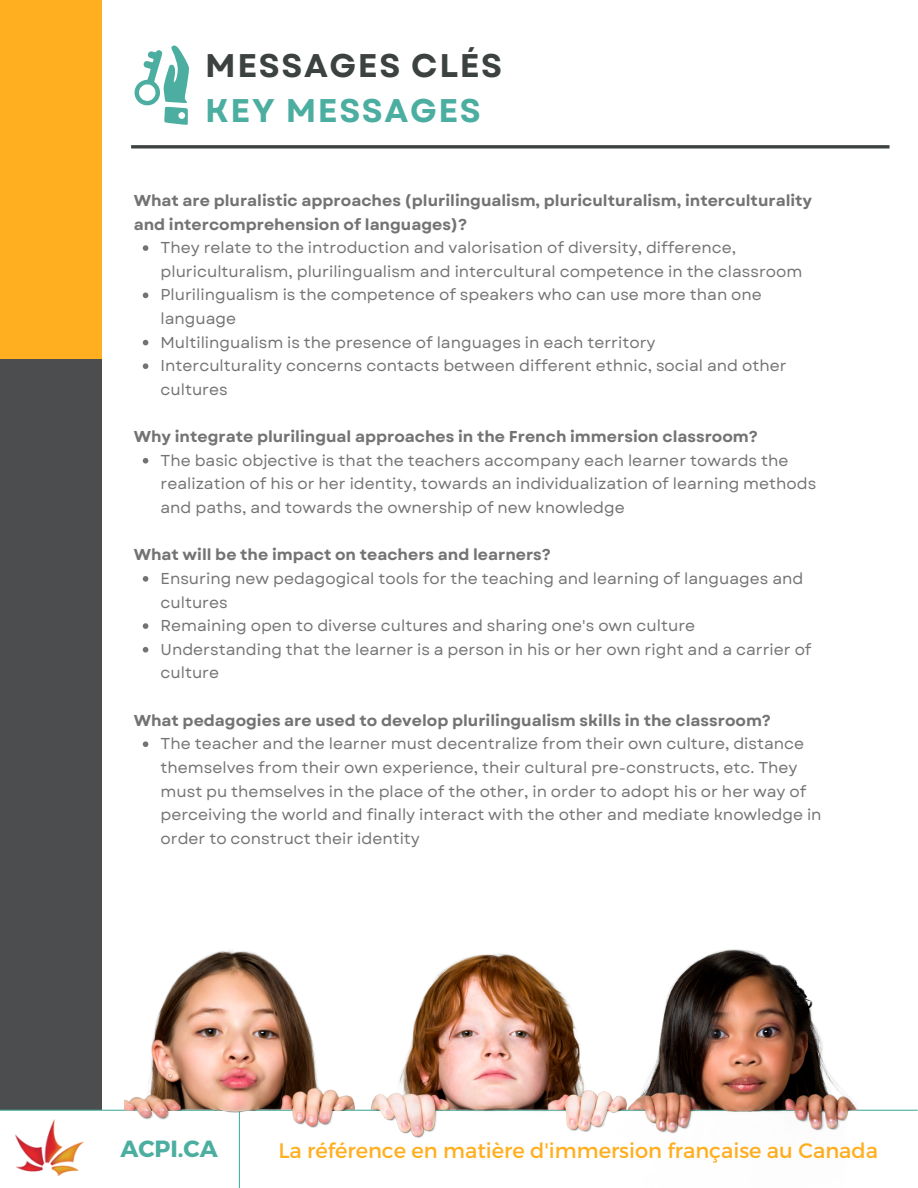
<style>
.page{position:relative;width:918px;height:1188px;background:#fff}
.page>*{position:absolute;margin:0;border:0;box-sizing:border-box;transform-origin:0 0}
.t1{font:700 32.7px "Garet";letter-spacing:.05em;color:#3c4240}
.t2{font:700 32.7px "Garet";letter-spacing:.05em;color:#4baea0}
.t3{font:700 23.4px "Montserrat";color:#4baea0}
.t4{font:21px "Montserrat";color:#ffaf20}
.t5{font:15.75px/23.7px "Garet";color:#737373}
.t6{font:700 15.75px/23.7px "Garet";color:#737373}
</style>
<div class="page">
<div style="left:0;top:355px;width:102px;height:755px;background:#4c4d4f"></div>
<div style="left:0;top:0;width:102px;height:358px;background:#ffaf20"></div>
<hr style="left:0;top:1110px;width:918px;height:1px;background:#4baea0">
<img style="left:15px;top:1119px;width:69px;height:57px">
<svg style="left:131px;top:145px;width:759px;height:4px;background:#5a5f5d"></svg>
<svg style="left:134px;top:45px;width:55px;height:80px"></svg>
<svg style="left:143px;top:245px;width:5px;height:6px"></svg>
<svg style="left:143px;top:293px;width:5px;height:5px"></svg>
<svg style="left:143px;top:340px;width:5px;height:5px"></svg>
<svg style="left:143px;top:363px;width:5px;height:6px"></svg>
<svg style="left:143px;top:458px;width:5px;height:6px"></svg>
<svg style="left:143px;top:576px;width:5px;height:6px"></svg>
<svg style="left:143px;top:623px;width:5px;height:6px"></svg>
<svg style="left:143px;top:647px;width:5px;height:6px"></svg>
<svg style="left:143px;top:741px;width:5px;height:6px"></svg>
<img style="left:124px;top:949px;width:735px;height:239px">
<p class="t1" style="left:205px;top:42px;width:299px">MESSAGES CLÉS</p>
<p class="t2" style="left:205px;top:87px;width:277px">KEY MESSAGES</p>
<p class="t6" style="left:134px;top:189px;width:680px">What are pluralistic approaches (plurilingualism, pluriculturalism, interculturality and intercomprehension of languages)?</p>
<p class="t5" style="left:161px;top:236px;width:643px">They relate to the introduction and valorisation of diversity, difference, pluriculturalism, plurilingualism and intercultural competence in the classroom</p>
<p class="t5" style="left:161px;top:283px;width:603px">Plurilingualism is the competence of speakers who can use more than one language</p>
<p class="t5" style="left:161px;top:330px;width:496px">Multilingualism is the presence of languages in each territory</p>
<p class="t5" style="left:161px;top:354px;width:628px">Interculturality concerns contacts between different ethnic, social and other cultures</p>
<p class="t6" style="left:134px;top:425px;width:626px">Why integrate plurilingual approaches in the French immersion classroom?</p>
<p class="t5" style="left:161px;top:449px;width:657px">The basic objective is that the teachers accompany each learner towards the realization of his or her identity, towards an individualization of learning methods and paths, and towards the ownership of new knowledge</p>
<p class="t6" style="left:134px;top:543px;width:419px">What will be the impact on teachers and learners?</p>
<p class="t5" style="left:161px;top:567px;width:644px">Ensuring new pedagogical tools for the teaching and learning of languages and cultures</p>
<p class="t5" style="left:161px;top:614px;width:536px">Remaining open to diverse cultures and sharing one's own culture</p>
<p class="t5" style="left:161px;top:638px;width:653px">Understanding that the learner is a person in his or her own right and a carrier of culture</p>
<p class="t6" style="left:134px;top:708px;width:639px">What pedagogies are used to develop plurilingualism skills in the classroom?</p>
<p class="t5" style="left:161px;top:732px;width:663px">The teacher and the learner must decentralize from their own culture, distance themselves from their own experience, their cultural pre-constructs, etc. They must pu themselves in the place of the other, in order to adopt his or her way of perceiving the world and finally interact with the other and mediate knowledge in order to construct their identity</p>
<p class="t3" style="left:120px;top:1133px;width:99px">ACPI.CA</p>
<p class="t4" style="left:278px;top:1137px;width:601px">La référence en matière d'immersion française au Canada</p>
</div>
